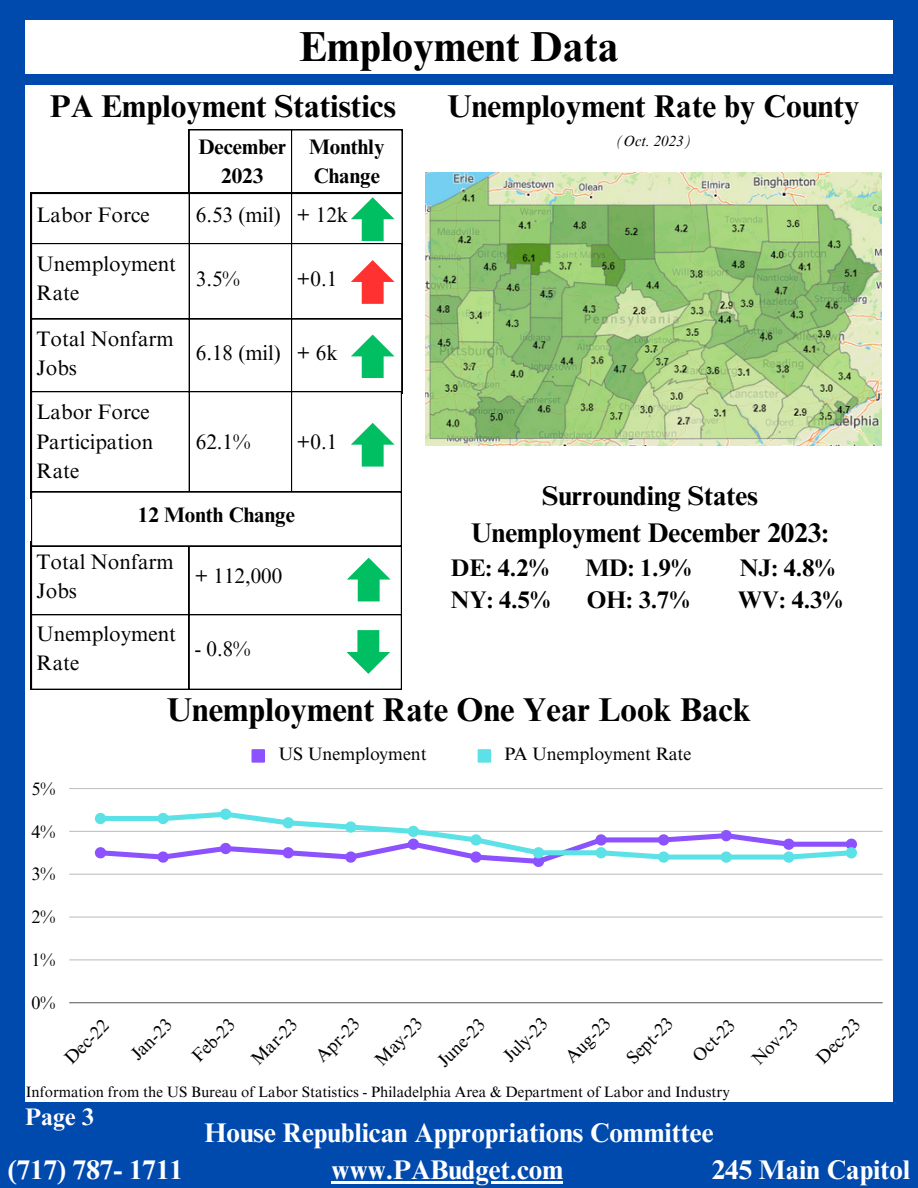
<style>
.page{position:relative;width:918px;height:1188px;background:#004aad}
.page>*{position:absolute;margin:0;border:0;box-sizing:border-box;transform-origin:0 0}
.t1{font:700 42px "Times NRMT Pro";color:#000}
.t2{font:700 33px "Times NRMT Pro";color:#000}
.t3{font:700 31.5px "Times NRMT Pro";color:#000}
.t4{font:700 27px "Times NRMT Pro";color:#fff}
.t5{font:700 27px/37.2px "Times NRMT Pro";color:#000;text-align:center}
.t6{font:700 24px "Times NRMT Pro";color:#000}
.t7{font:700 24px "Times NRMT Pro";color:#fff}
.t8{font:21px/29.2px "Times NRMT Pro";color:#000}
.t9{font:700 21px/29.2px "Times NRMT Pro";color:#000;text-align:center}
.t10{font:18px "Times NRMT Pro";color:#000}
.t11{font:15px "Times NRMT Pro";color:#000}
.t12{font:italic 15px "Times NRMT Pro";color:#000}
</style>
<div class="page">
<div style="left:25px;top:21px;width:868px;height:1081px;background:#fff"></div>
<div style="left:0;top:75px;width:918px;height:10px;background:#004aad"></div>
<svg style="left:252px;top:749px;width:13px;height:14px"></svg>
<svg style="left:478px;top:749px;width:13px;height:14px"></svg>
<hr style="left:69px;top:959px;width:814px;height:1px;background:#000">
<hr style="left:69px;top:916px;width:814px;height:2px;background:#000">
<hr style="left:69px;top:874px;width:814px;height:1px;background:#000">
<hr style="left:69px;top:831px;width:814px;height:1px;background:#000">
<hr style="left:69px;top:788px;width:814px;height:1px;background:#000">
<hr style="left:69px;top:1002px;width:814px;height:1px;background:#000">
<svg style="left:95px;top:809px;width:762px;height:58px"></svg>
<img style="left:426px;top:173px;width:456px;height:272px">
<hr style="left:332px;top:1181px;width:231px;height:2px;background:#fff">
<svg style="left:31px;top:129px;width:371px;height:561px"></svg>
<h2 class="t1" style="left:299px;top:31px;width:321px">Employment Data</h2>
<p class="t3" style="left:448px;top:94px;width:414px">Unemployment Rate by County</p>
<p class="t12" style="left:616px;top:135px;width:77px">(Oct. 2023)</p>
<p class="t3" style="left:50px;top:94px;width:348px">PA Employment Statistics</p>
<p class="t9" style="left:198px;top:135px;width:89px">December<br>2023</p>
<p class="t9" style="left:309px;top:135px;width:77px;text-align:left">Monthly<br>Change</p>
<p class="t8" style="left:37px;top:203px;width:115px">Labor Force</p>
<p class="t8" style="left:196px;top:203px;width:154px">6.53 (mil) + 12k</p>
<p class="t8" style="left:37px;top:252px;width:141px">Unemployment<br>Rate</p>
<p class="t8" style="left:37px;top:326px;width:139px">Total Nonfarm<br>Jobs</p>
<p class="t8" style="left:37px;top:400px;width:118px">Labor Force<br>Participation<br>Rate</p>
<p class="t8" style="left:196px;top:267px;width:45px">3.5%</p>
<p class="t8" style="left:297px;top:267px;width:42px">+0.1</p>
<p class="t8" style="left:196px;top:341px;width:87px">6.18 (mil)</p>
<p class="t8" style="left:297px;top:341px;width:43px">+ 6k</p>
<p class="t8" style="left:196px;top:429px;width:56px">62.1%</p>
<p class="t8" style="left:297px;top:429px;width:42px">+0.1</p>
<p class="t9" style="left:138px;top:503px;width:158px">12 Month Change</p>
<p class="t8" style="left:37px;top:549px;width:139px">Total Nonfarm<br>Jobs</p>
<p class="t8" style="left:37px;top:622px;width:141px">Unemployment<br>Rate</p>
<p class="t8" style="left:194px;top:564px;width:89px">+ 112,000</p>
<p class="t8" style="left:194px;top:637px;width:58px">- 0.8%</p>
<p class="t5" style="left:471px;top:480px;width:359px">Surrounding States<br>Unemployment December 2023:</p>
<p class="t6" style="left:451px;top:558px;width:100px">DE: 4.2%</p>
<p class="t6" style="left:585px;top:558px;width:108px">MD: 1.9%</p>
<p class="t6" style="left:740px;top:558px;width:97px">NJ: 4.8%</p>
<p class="t6" style="left:451px;top:591px;width:101px">NY: 4.5%</p>
<p class="t6" style="left:587px;top:591px;width:105px">OH: 3.7%</p>
<p class="t6" style="left:738px;top:591px;width:107px">WV: 4.3%</p>
<h2 class="t2" style="left:167px;top:698px;width:586px">Unemployment Rate One Year Look Back</h2>
<p class="t10" style="left:31px;top:782px;width:25px">5%</p>
<p class="t10" style="left:31px;top:825px;width:25px">4%</p>
<p class="t10" style="left:31px;top:867px;width:25px">3%</p>
<p class="t10" style="left:31px;top:910px;width:25px">2%</p>
<p class="t10" style="left:31px;top:953px;width:25px">1%</p>
<p class="t10" style="left:278px;top:748px;width:150px">US Unemployment</p>
<p class="t10" style="left:505px;top:748px;width:188px">PA Unemployment Rate</p>
<p class="t10" style="left:31px;top:996px;width:25px">0%</p>
<p class="t10" style="left:63px;top:1056px;width:56px;rotate:-45deg">Dec-22</p>
<p class="t10" style="left:129px;top:1052px;width:51px;rotate:-45deg">Jan-23</p>
<p class="t10" style="left:190px;top:1054px;width:54px;rotate:-45deg">Feb-23</p>
<p class="t10" style="left:249px;top:1057px;width:59px;rotate:-45deg">Mar-23</p>
<p class="t10" style="left:314px;top:1054px;width:56px;rotate:-45deg">Apr-23</p>
<p class="t10" style="left:373px;top:1057px;width:61px;rotate:-45deg">May-23</p>
<p class="t10" style="left:436px;top:1059px;width:61px;rotate:-45deg">June-23</p>
<p class="t10" style="left:501px;top:1054px;width:56px;rotate:-45deg">July-23</p>
<p class="t10" style="left:563px;top:1055px;width:57px;rotate:-45deg">Aug-23</p>
<p class="t10" style="left:625px;top:1056px;width:59px;rotate:-45deg">Sept-23</p>
<p class="t10" style="left:691px;top:1054px;width:53px;rotate:-45deg">Oct-23</p>
<p class="t10" style="left:750px;top:1057px;width:59px;rotate:-45deg">Nov-23</p>
<p class="t10" style="left:814px;top:1055px;width:56px;rotate:-45deg">Dec-23</p>
<h5 class="t11" style="left:26px;top:1086px;width:706px">Information from the US Bureau of Labor Statistics - Philadelphia Area &amp; Department of Labor and Industry</h5>
<h4 class="t7" style="left:25px;top:1107px;width:70px">Page 3</h4>
<h3 class="t4" style="left:204px;top:1122px;width:511px">House Republican Appropriations Committee</h3>
<h3 class="t4" style="left:8px;top:1159px;width:177px">(717) 787- 1711</h3>
<p class="t4" style="left:332px;top:1159px;width:233px">www.PABudget.com</p>
<p class="t4" style="left:712px;top:1159px;width:200px">245 Main Capitol</p>
</div>
